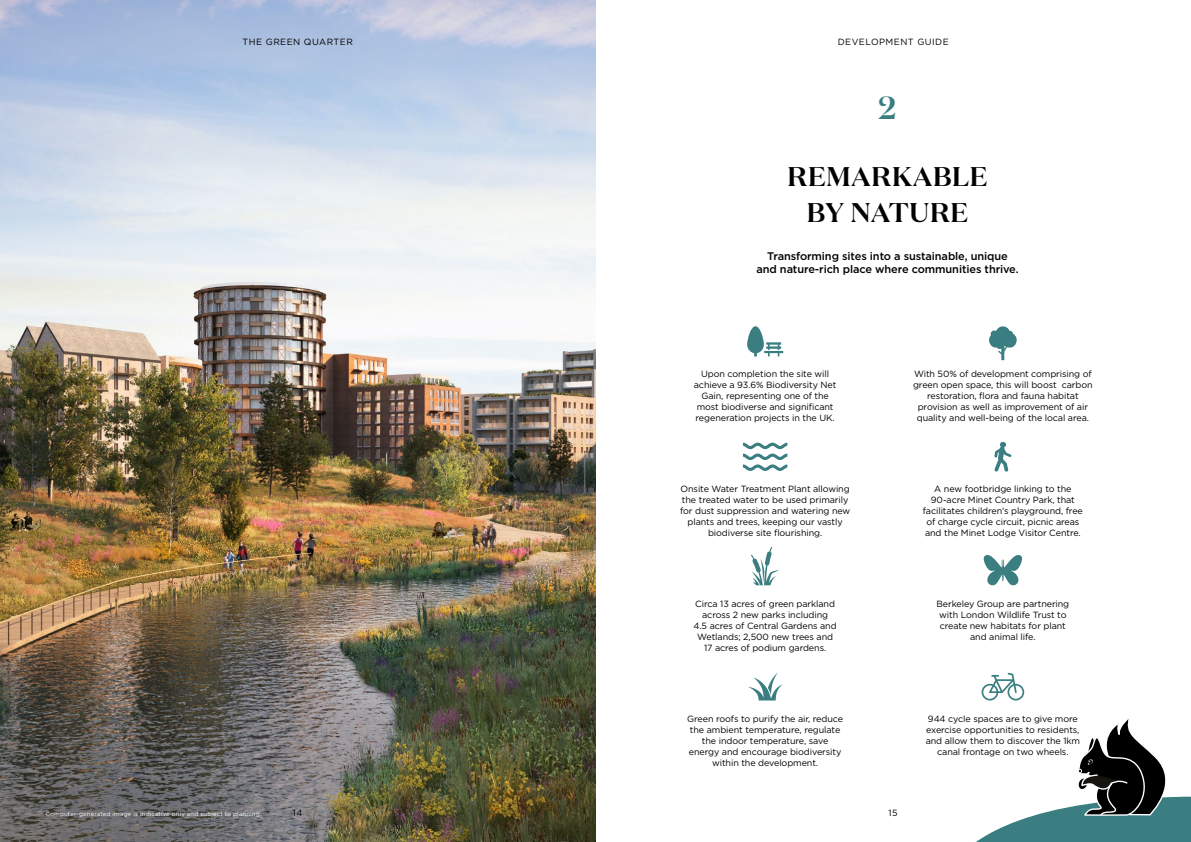
<style>
.page{position:relative;width:1191px;height:842px;background:#fff}
.page>*{position:absolute;margin:0;border:0;box-sizing:border-box;transform-origin:0 0}
.t1{font:600 32px "Domaine Display";color:#3a7e81}
.t2{font:600 27px/36px "Domaine Display";letter-spacing:.025em;color:#000;text-align:center}
.TGQ___Intro_12pt{font:500 11px/13px "Gotham";letter-spacing:-.01em;color:#000;text-align:center}
.TGQ___Text_9pt{font:9px/11px "Gotham";letter-spacing:-.01em;color:#000;text-align:center}
.TGQ___Text_9pt-2{font:9px "Gotham";letter-spacing:.05em;color:#000}
.TGQ___Notes_Caveats{font:6px "Gotham";letter-spacing:.02em;color:#fff}
</style>
<div class="page">
<img style="left:0;top:0;width:595px;height:842px">
<svg style="left:743px;top:443px;width:44px;height:28px"></svg>
<svg style="left:751px;top:547px;width:28px;height:38px"></svg>
<svg style="left:983px;top:555px;width:39px;height:30px"></svg>
<svg style="left:747px;top:326px;width:36px;height:30px"></svg>
<svg style="left:989px;top:326px;width:28px;height:34px"></svg>
<svg style="left:994px;top:442px;width:17px;height:30px"></svg>
<svg style="left:748px;top:672px;width:34px;height:28px"></svg>
<svg style="left:981px;top:673px;width:43px;height:27px"></svg>
<svg style="left:976px;top:719px;width:215px;height:123px"></svg>
<p class="TGQ___Text_9pt-2" style="left:243px;top:37px;width:112px">THE GREEN QUARTER</p>
<p class="TGQ___Text_9pt-2" style="left:837px;top:37px;width:112px">DEVELOPMENT GUIDE</p>
<p class="t1" style="left:878px;top:88px;width:19px">2</p>
<p class="t2" style="left:787px;top:158px;width:201px">REMARKABLE<br>BY NATURE</p>
<p class="TGQ___Intro_12pt" style="left:756px;top:250px;width:264px">Transforming sites into a sustainable, unique and nature-rich place where communities thrive.</p>
<p class="TGQ___Text_9pt" style="left:694px;top:368px;width:144px">Upon completion the site will achieve a 93.6% Biodiversity Net<br>Gain, representing one of the most biodiverse and significant regeneration projects in the UK.</p>
<p class="TGQ___Text_9pt" style="left:913px;top:368px;width:181px">With 50% of development comprising of green open space, this will boost carbon restoration, flora and fauna habitat provision as well as improvement of air quality and well-being of the local area.</p>
<p class="TGQ___Text_9pt" style="left:680px;top:483px;width:172px">Onsite Water Treatment Plant allowing the treated water to be used primarily for dust suppression and watering new plants and trees, keeping our vastly biodiverse site flourishing.</p>
<p class="TGQ___Text_9pt" style="left:923px;top:483px;width:161px">A new footbridge linking to the 90-acre Minet Country Park, that facilitates children’s playground, free of charge cycle circuit, picnic areas and the Minet Lodge Visitor Centre.</p>
<p class="TGQ___Notes_Caveats" style="left:46px;top:810px;width:217px">Computer-generated image is indicative only and subject to planning.</p>
<p class="TGQ___Text_9pt" style="left:293px;top:807px;width:11px">14</p>
<p class="TGQ___Text_9pt" style="left:693px;top:598px;width:145px">Circa 13 acres of green parkland across 2 new parks including<br>4.5 acres of Central Gardens and<br>Wetlands; 2,500 new trees and<br>17 acres of podium gardens.</p>
<p class="TGQ___Text_9pt" style="left:687px;top:713px;width:157px">Green roofs to purify the air, reduce the ambient temperature, regulate the indoor temperature, save energy and encourage biodiversity within the development.</p>
<p class="TGQ___Text_9pt" style="left:936px;top:598px;width:134px">Berkeley Group are partnering with London Wildlife Trust to create new habitats for plant and animal life.</p>
<p class="TGQ___Text_9pt" style="left:888px;top:807px;width:11px">15</p>
<p class="TGQ___Text_9pt" style="left:925px;top:713px;width:156px">944 cycle spaces are to give more exercise opportunities to residents, and allow them to discover the 1km canal frontage on two wheels.</p>
</div>
